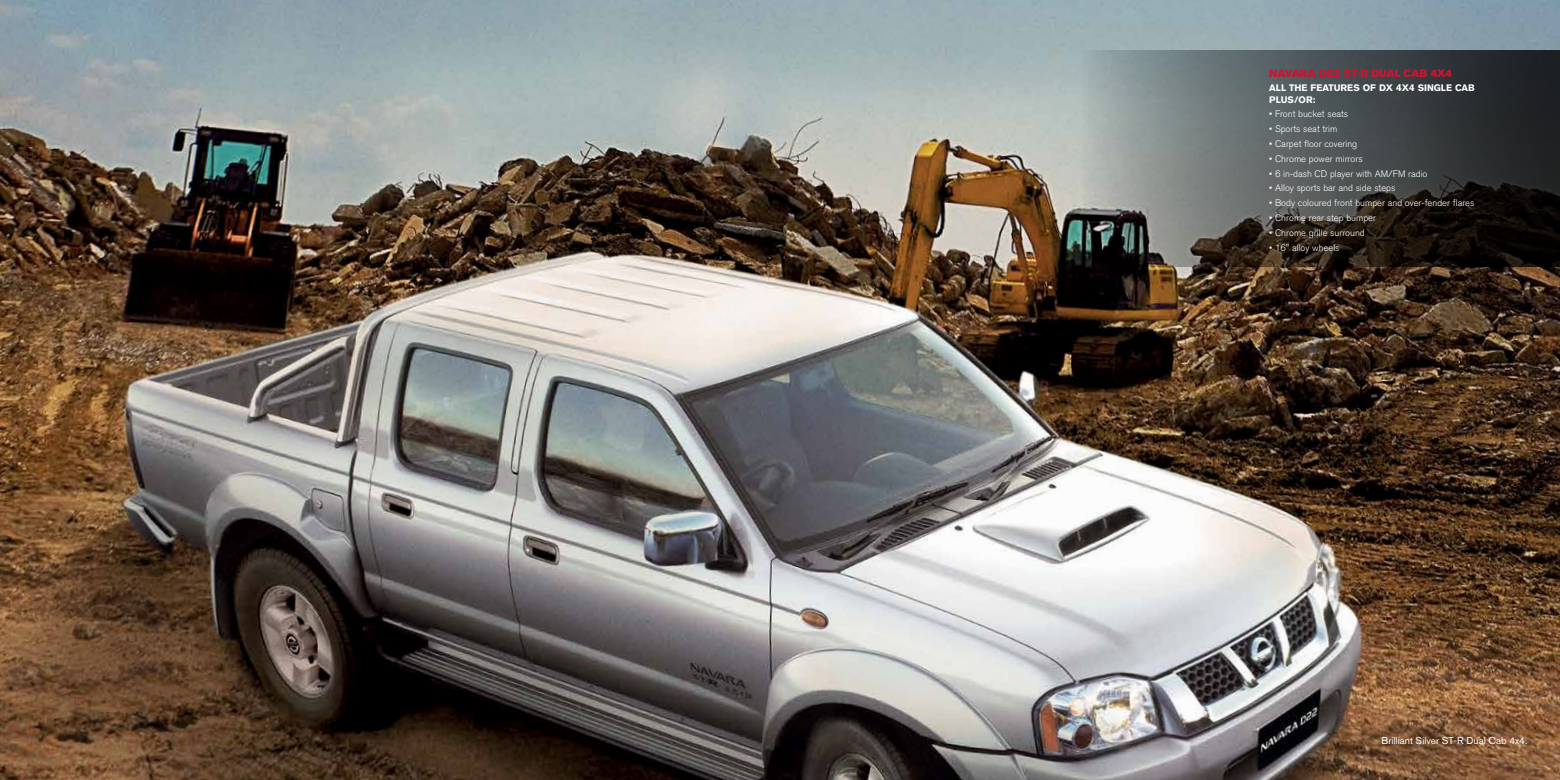
<style>
.page{position:relative;width:1560px;height:780px;background:#fff}
.page>*{position:absolute;margin:0;border:0;box-sizing:border-box;transform-origin:0 0}
.t1{font:10.62px "Nissan AG Super";letter-spacing:-.01em;color:#c51733}
.t2{font:10px "Nissan AG";color:#fff}
.t3{font:300 9.38px "Nissan AG";color:#fff}
.t4{font:700 9.38px/11.2px "Nissan AG";color:#fff}
.s1{font-size:10px}
</style>
<div class="page">
<img style="left:0;top:0;width:1559px;height:780px">
<svg style="left:1080px;top:50px;width:479px;height:217px;background:#4c4f4e"></svg>
<p class="t1" style="left:1269px;top:67px;width:143px">NAVARA D22 ST-R DUAL CAB</p>
<p class="t1" style="left:1429px;top:67px;width:23px">4X4</p>
<p class="t4" style="left:1268px;top:82px;width:207px">ALL THE FEATURES OF DX <span class="s1">4</span>X<span class="s1">4</span> SIN GLE CAB<br>PLUS/OR:</p>
<p class="t3" style="left:1268px;top:109px;width:80px">• Front bucket seats</p>
<p class="t3" style="left:1268px;top:124px;width:69px">• Sports seat trim</p>
<p class="t3" style="left:1268px;top:138px;width:90px">• Carpet floor covering</p>
<p class="t3" style="left:1268px;top:153px;width:95px">• Chrome power mirrors</p>
<p class="t3" style="left:1268px;top:168px;width:160px">• 6 in-dash CD player with AM/FM radio</p>
<p class="t3" style="left:1268px;top:183px;width:128px">• Alloy sports bar and side steps</p>
<p class="t3" style="left:1268px;top:198px;width:207px">• Body coloured front bumper and over-fender flares</p>
<p class="t3" style="left:1268px;top:212px;width:108px">• Chrome rear step bumper</p>
<p class="t3" style="left:1268px;top:227px;width:97px">• Chrome grille surround</p>
<p class="t3" style="left:1268px;top:242px;width:72px">• 16" alloy wheels</p>
<p class="t2" style="left:1381px;top:734px;width:147px">Brilliant Silver ST-R Dual Cab 4x4.</p>
</div>
